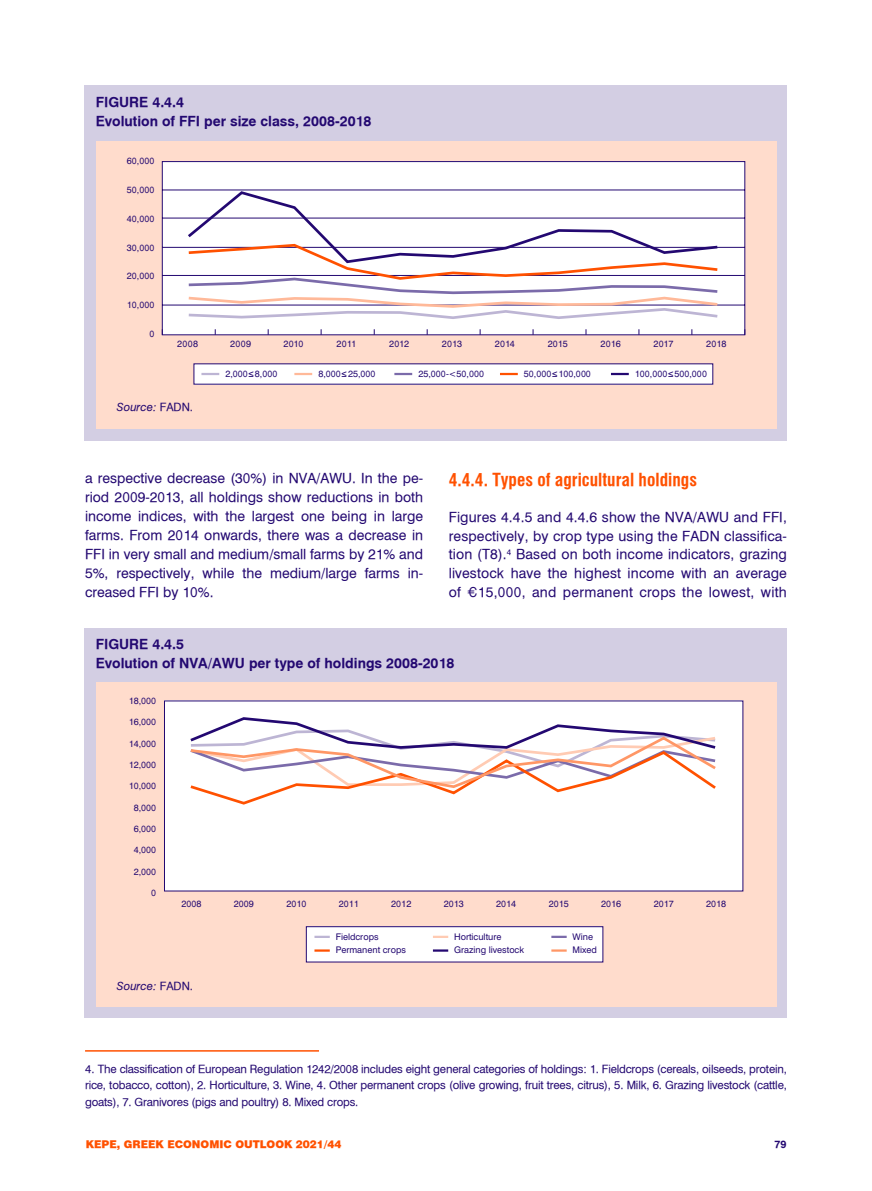
<style>
.page{position:relative;width:872px;height:1191px;background:#fff}
.page>*{position:absolute;margin:0;border:0;box-sizing:border-box;transform-origin:0 0}
.t1{font:18px "UB Helvetica Cond Bold";color:#ff5100}
.t2{font:13.8px/19px "UB Helvetica";letter-spacing:.005em;color:#230871;text-align:justify}
.t3{font:13.8px/18.8px "UB Helvetica Bold";color:#230871}
.t4{font:11.25px/16.5px "UB Helvetica";letter-spacing:-.015em;color:#230871;text-align:justify}
.t5{font:11.25px "UB Helvetica Italic";color:#230871}
.t6{font:900 10.5px "UB Helvetica";color:#ff5100}
.t7{font:10.5px "UB Helvetica Bold";color:#230871}
.t8{font:9px "UB Helvetica";color:#230871}
.s1{font-family:"Helvetica";font-size:10.8px}
.s2{font-family:"UB Helvetica"}
.s3{font-family:"Helvetica"}
</style>
<div class="page">
<hr style="left:85px;top:1050px;width:234px;height:1px;background:#ff5100">
<div style="left:85px;top:85px;width:702px;height:355px;background:#d3cee3"></div>
<div style="left:96px;top:141px;width:680px;height:287px;background:#ffdccc"></div>
<svg style="left:161px;top:161px;width:584px;height:174px;background:#f2f0f6"></svg>
<div style="left:194px;top:364px;width:519px;height:20px;background:#fff"></div>
<svg style="left:201px;top:373px;width:18px;height:2px"></svg>
<svg style="left:294px;top:373px;width:18px;height:2px"></svg>
<svg style="left:394px;top:373px;width:18px;height:2px"></svg>
<svg style="left:500px;top:373px;width:18px;height:2px"></svg>
<svg style="left:611px;top:373px;width:18px;height:2px"></svg>
<svg style="left:185px;top:190px;width:535px;height:130px;background:#efe8ed"></svg>
<div style="left:85px;top:628px;width:702px;height:389px;background:#d3cee3"></div>
<div style="left:96px;top:682px;width:680px;height:325px;background:#ffdccc"></div>
<div style="left:164px;top:701px;width:579px;height:190px;background:#fff"></div>
<div style="left:306px;top:926px;width:297px;height:36px;background:#fff"></div>
<div style="left:306px;top:926px;width:297px;height:36px;border:1px solid #230871"></div>
<hr style="left:314px;top:935px;width:16px;height:3px;background:#bdb5d4">
<hr style="left:433px;top:935px;width:15px;height:3px;background:#ffcbb3">
<hr style="left:551px;top:935px;width:15px;height:3px;background:#7b6baa">
<svg style="left:314px;top:949px;width:16px;height:2px"></svg>
<svg style="left:433px;top:949px;width:15px;height:2px"></svg>
<svg style="left:551px;top:949px;width:15px;height:2px"></svg>
<svg style="left:190px;top:717px;width:526px;height:88px"></svg>
<p class="t3" style="left:96px;top:93px;width:277px">FIGURE 4.4.4<br>Evolution of FFI per size class, 2008-2018</p>
<p class="t8" style="left:127px;top:156px;width:29px">60,000</p>
<p class="t8" style="left:127px;top:185px;width:29px">50,000</p>
<p class="t8" style="left:127px;top:213px;width:29px">40,000</p>
<p class="t8" style="left:127px;top:242px;width:29px">30,000</p>
<p class="t8" style="left:127px;top:271px;width:29px">20,000</p>
<p class="t8" style="left:127px;top:300px;width:29px">10,000</p>
<p class="t8" style="left:149px;top:328px;width:7px">0</p>
<p class="t8" style="left:177px;top:339px;width:22px">2008</p>
<p class="t8" style="left:230px;top:339px;width:22px">2009</p>
<p class="t8" style="left:283px;top:339px;width:22px">2010</p>
<p class="t8" style="left:336px;top:339px;width:21px">2011</p>
<p class="t8" style="left:389px;top:339px;width:22px">2012</p>
<p class="t8" style="left:442px;top:339px;width:22px">2013</p>
<p class="t8" style="left:495px;top:339px;width:22px">2014</p>
<p class="t8" style="left:547px;top:339px;width:22px">2015</p>
<p class="t8" style="left:600px;top:339px;width:22px">2016</p>
<p class="t8" style="left:653px;top:339px;width:21px">2017</p>
<p class="t8" style="left:706px;top:339px;width:22px">2018</p>
<p class="t8" style="left:225px;top:368px;width:54px">2,000<span class="s1">≤</span> 8,000</p>
<p class="t8" style="left:318px;top:368px;width:59px">8,000<span class="s1">≤</span> 25,000</p>
<p class="t8" style="left:418px;top:368px;width:67px">25,000-&lt;50,000</p>
<p class="t8" style="left:524px;top:368px;width:69px">50,000<span class="s1">≤</span> 100,000</p>
<p class="t8" style="left:635px;top:368px;width:74px">100,000<span class="s1">≤</span> 500,000</p>
<p class="t5" style="left:117px;top:401px;width:78px">Source: <span class="s2">FADN.</span></p>
<p class="t2" style="left:85px;top:468px;width:340px">a respective decrease (30%) in NVA/AWU. In the pe&shy;riod 2009-2013, all holdings show reductions in both income indices, with the largest one being in large farms. From 2014 onwards, there was a decrease in FFI in very small and medium/small farms by 21% and 5%, respectively, while the medium/large farms in&shy;creased FFI by 10%.</p>
<h1 class="t1" style="left:449px;top:469px;width:250px">4.4.4. Types of agricultural holdings</h1>
<p class="t2" style="left:449px;top:507px;width:340px">Figures 4.4.5 and 4.4.6 show the NVA/AWU and FFI, respectively, by crop type using the FADN classifica&shy;tion (T8).<sup>4</sup> Based on both income indicators, grazing livestock have the highest income with an average of <span class="s3">€</span>15,000, and permanent crops the lowest, with</p>
<p class="t3" style="left:96px;top:634px;width:360px">FIGURE 4.4.5<br>Evolution of NVA/AWU per type of holdings 2008-2018</p>
<p class="t8" style="left:129px;top:696px;width:29px">18,000</p>
<p class="t8" style="left:129px;top:717px;width:29px">16,000</p>
<p class="t8" style="left:129px;top:738px;width:29px">14,000</p>
<p class="t8" style="left:129px;top:759px;width:29px">12,000</p>
<p class="t8" style="left:129px;top:781px;width:29px">10,000</p>
<p class="t8" style="left:134px;top:802px;width:24px">8,000</p>
<p class="t8" style="left:134px;top:823px;width:24px">6,000</p>
<p class="t8" style="left:134px;top:845px;width:24px">4,000</p>
<p class="t8" style="left:134px;top:866px;width:24px">2,000</p>
<p class="t8" style="left:151px;top:887px;width:7px">0</p>
<p class="t8" style="left:181px;top:898px;width:22px">2008</p>
<p class="t8" style="left:234px;top:898px;width:22px">2009</p>
<p class="t8" style="left:286px;top:898px;width:22px">2010</p>
<p class="t8" style="left:339px;top:898px;width:22px">2011</p>
<p class="t8" style="left:391px;top:898px;width:22px">2012</p>
<p class="t8" style="left:444px;top:898px;width:22px">2013</p>
<p class="t8" style="left:496px;top:898px;width:22px">2014</p>
<p class="t8" style="left:549px;top:898px;width:22px">2015</p>
<p class="t8" style="left:601px;top:898px;width:22px">2016</p>
<p class="t8" style="left:653px;top:898px;width:22px">2017</p>
<p class="t8" style="left:706px;top:898px;width:22px">2018</p>
<p class="t8" style="left:336px;top:931px;width:44px">Fieldcrops</p>
<p class="t8" style="left:454px;top:931px;width:49px">Horticulture</p>
<p class="t8" style="left:572px;top:931px;width:22px">Wine</p>
<p class="t8" style="left:336px;top:945px;width:72px">Permanent crops</p>
<p class="t8" style="left:454px;top:945px;width:72px">Grazing livestock</p>
<p class="t8" style="left:572px;top:945px;width:26px">Mixed</p>
<p class="t5" style="left:117px;top:979px;width:78px">Source: <span class="s2">FADN.</span></p>
<p class="t4" style="left:85px;top:1060px;width:703px">4. The classification of European Regulation 1242/2008 includes eight general categories of holdings: 1. Fieldcrops (cereals, oilseeds, protein, rice, tobacco, cotton), 2. Horticulture, 3. Wine, 4. Other permanent crops (olive growing, fruit trees, citrus), 5. Milk, 6. Grazing livestock (cattle, goats), 7. Granivores (pigs and poultry) 8. Mixed crops.</p>
<p class="t6" style="left:86px;top:1138px;width:257px">KEPE, GREEK ECONOMIC OUTLOOK 2021/44</p>
<p class="t7" style="left:774px;top:1138px;width:14px">79</p>
</div>
